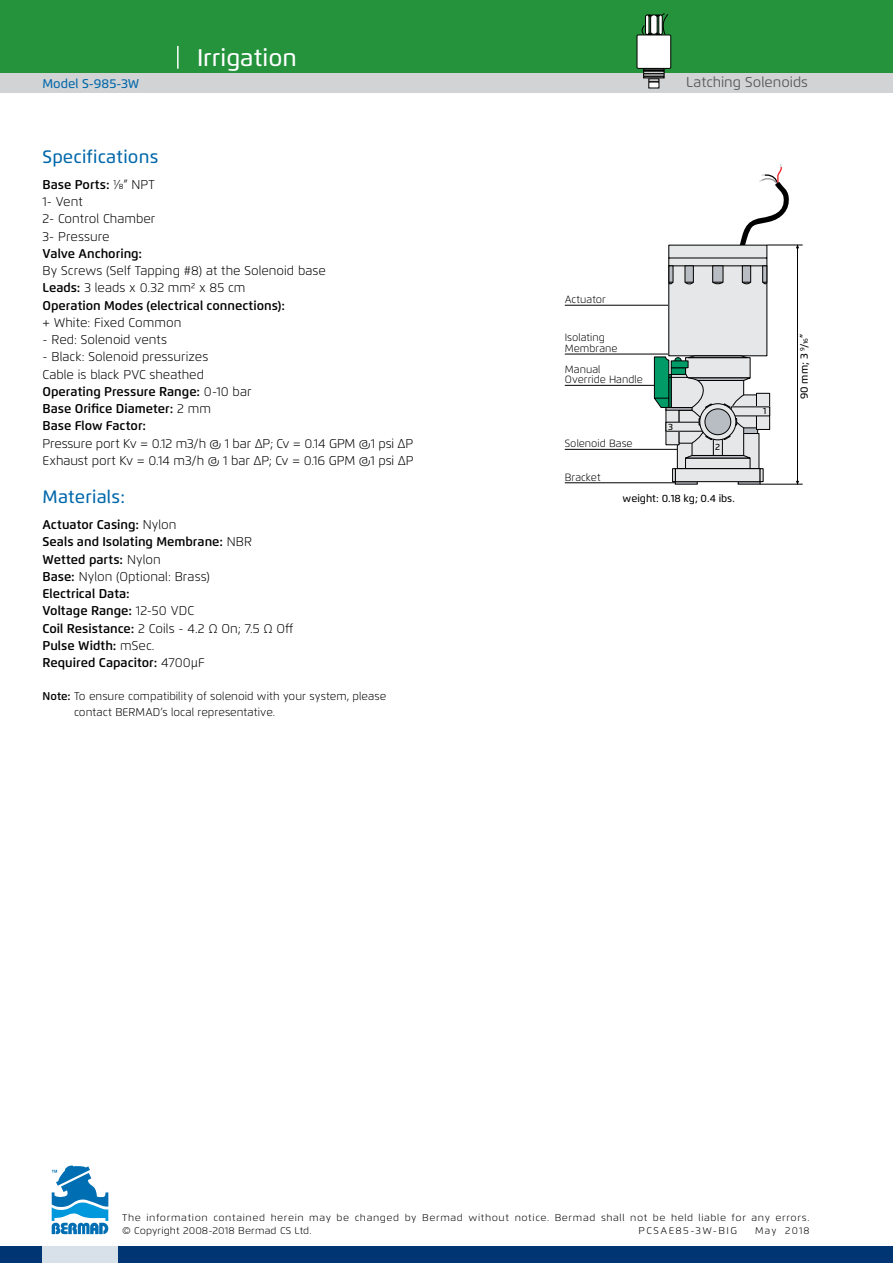
<style>
.page{position:relative;width:893px;height:1263px;background:#fff}
.page>*{position:absolute;margin:0;border:0;box-sizing:border-box;transform-origin:0 0}
.t1{font:500 24px "Flexo";color:#fff}
.t2{font:500 18px "Flexo";letter-spacing:.01em;color:#0068ab}
.t3{font:14.25px "Flexo";color:#58595b}
.t4{font:300 12.75px/17.2px "Flexo";color:#000}
.t5{font:600 12.75px/17.2px "Flexo";color:#000}
.t6{font:500 12.75px "Flexo";color:#0068ab}
.t7{font:300 11.25px/15.8px "Flexo";color:#000}
.t8{font:300 10.5px/10.5px "Flexo";color:#000}
.t9{font:500 10.5px "Flexo";color:#000}
.t10{font:300 9.75px/13.5px "Flexo";letter-spacing:.055em;color:#000;scale:1.07 1}
.t11{font:300 9.75px "Flexo";letter-spacing:.13em;color:#000;scale:1.07 1}
.t12{font:300 9.75px "Flexo";letter-spacing:.055em;color:#000}
.t13{font:500 9px "Flexo";color:#000}
.s1{font-weight:600}
.s2{font-weight:300}
.s3{font-size:6.15px}
</style>
<div class="page">
<div style="left:0;top:0;width:893px;height:74px;background:#24933c"></div>
<div style="left:0;top:74px;width:893px;height:19px;background:#d1d3d4"></div>
<hr style="left:177px;top:46px;width:2px;height:23px;background:#fff">
<div style="left:0;top:1247px;width:893px;height:16px;background:#003573"></div>
<svg style="left:42px;top:1170px;width:76px;height:93px"></svg>
<svg style="left:52px;top:1165px;width:56px;height:69px"></svg>
<svg style="left:637px;top:13px;width:34px;height:75px"></svg>
<hr style="left:565px;top:482px;width:126px;height:1px;background:#000">
<hr style="left:565px;top:449px;width:134px;height:1px;background:#000">
<hr style="left:565px;top:385px;width:94px;height:1px;background:#000">
<hr style="left:565px;top:354px;width:116px;height:1px;background:#000">
<hr style="left:565px;top:305px;width:116px;height:1px;background:#000">
<div style="left:742px;top:433px;width:17px;height:36px;background:#e6e7e8"></div>
<div style="left:677px;top:441px;width:17px;height:28px;background:#e6e7e8"></div>
<div style="left:677px;top:441px;width:18px;height:28px;border:1px solid #000"></div>
<div style="left:692px;top:380px;width:52px;height:75px;background:#e6e7e8"></div>
<div style="left:713px;top:439px;width:10px;height:17px;border:1px solid #000"></div>
<div style="left:685px;top:458px;width:65px;height:11px;background:#e6e7e8"></div>
<div style="left:666px;top:408px;width:13px;height:37px;border:1px solid #000"></div>
<hr style="left:767px;top:245px;width:36px;height:1px;background:#000">
<hr style="left:760px;top:484px;width:43px;height:1px;background:#000">
<hr style="left:797px;top:245px;width:1px;height:239px;background:#000">
<svg style="left:685px;top:455px;width:66px;height:4px"></svg>
<div style="left:675px;top:469px;width:85px;height:13px;background:#e6e7e8"></div>
<div style="left:675px;top:468px;width:85px;height:14px;border:1px solid #000"></div>
<div style="left:672px;top:468px;width:4px;height:14px;border:1px solid #000"></div>
<svg style="left:654px;top:164px;width:145px;height:280px"></svg>
<h1 class="t1" style="left:197px;top:43px;width:101px">Irrigation</h1>
<p class="t6" style="left:43px;top:76px;width:98px">Model S-985-3W</p>
<p class="t3" style="left:686px;top:74px;width:123px">Latching Solenoids</p>
<h2 class="t2" style="left:43px;top:146px;width:117px">Specifications</h2>
<p class="t4" style="left:43px;top:176px;width:114px"><span class="s1">Base Ports:</span> 1/8” NPT<br>1- Vent<br>2- Control Chamber<br>3- Pressure</p>
<p class="t5" style="left:43px;top:245px;width:101px">Valve Anchoring:</p>
<p class="t4" style="left:43px;top:262px;width:285px">By Screws (Self Tapping #8) at the Solenoid base<br><span class="s1">Leads:</span> 3 leads x 0.32 mm2 x 85 cm<br><span class="s1">Operation Modes (electrical connections):</span></p>
<p class="t4" style="left:43px;top:314px;width:140px">+ White: Fixed Common</p>
<p class="t4" style="left:43px;top:331px;width:126px">- Red: Solenoid vents</p>
<p class="t4" style="left:43px;top:348px;width:211px">- Black: Solenoid pressurizes<br>Cable is black PVC sheathed<br><span class="s1">Operating Pressure Range:</span> 0-10 bar<br><span class="s1">Base Orifice Diameter:</span> 2 mm<br><span class="s1">Base Flow Factor:</span></p>
<p class="t4" style="left:43px;top:435px;width:373px">Pressure port Kv = 0.12 m3/h @ 1 bar ΔP; Cv = 0.14 GPM @1 psi ΔP<br>Exhaust port Kv = 0.14 m3/h @ 1 bar ΔP; Cv = 0.16 GPM @1 psi ΔP</p>
<h2 class="t2" style="left:43px;top:486px;width:84px">Materials:</h2>
<p class="t5" style="left:43px;top:516px;width:252px">Actuator Casing: <span class="s2">Nylon<br></span>Seals and Isolating Membrane: <span class="s2">NBR<br></span>Wetted parts: <span class="s2">Nylon<br></span>Base: <span class="s2">Nylon (Optional: Brass)<br></span>Electrical Data:<br>Voltage Range: <span class="s2">12-50 VDC<br></span>Coil Resistance: <span class="s2">2 Coils - 4.2 Ω On; 7.5 Ω Off<br></span>Pulse Width: <span class="s2">mSec.<br></span>Required Capacitor: <span class="s2">4700μF</span></p>
<p class="t7" style="left:74px;top:688px;width:314px;text-indent:-32px"><span class="s1">Note:</span> To ensure compatibility of solenoid with your system, please contact BERMAD’s local representative.</p>
<p class="t8" style="left:565px;top:294px;width:43px">Actuator</p>
<p class="t8" style="left:565px;top:332px;width:54px">Isolating<br>Membrane</p>
<p class="t8" style="left:565px;top:364px;width:80px">Manual<br>Override Handle</p>
<p class="t13" style="left:668px;top:421px;width:6px">3</p>
<p class="t8" style="left:565px;top:438px;width:69px">Solenoid Base</p>
<p class="t8" style="left:565px;top:472px;width:37px">Bracket</p>
<p class="t9" style="left:623px;top:491px;width:114px">weight: 0.18 kg; 0.4 ibs.</p>
<p class="t13" style="left:715px;top:441px;width:6px">2</p>
<p class="t13" style="left:763px;top:406px;width:5px">1</p>
<p class="t9" style="left:798px;top:399px;width:67px;rotate:-90deg">90 mm; 3 <sup>9</sup>/<span class="s3">16</span>”</p>
<p class="t10" style="left:122px;top:1210px;width:644px">The information contained herein may be changed by Bermad without notice. Bermad shall not be held liable for any errors. © Copyright 2008-2018 Bermad CS Ltd.</p>
<p class="t11" style="left:639px;top:1225px;width:94px">PCSAE85-3W-BIG</p>
<p class="t12" style="left:755px;top:1225px;width:56px">May 2018</p>
</div>
